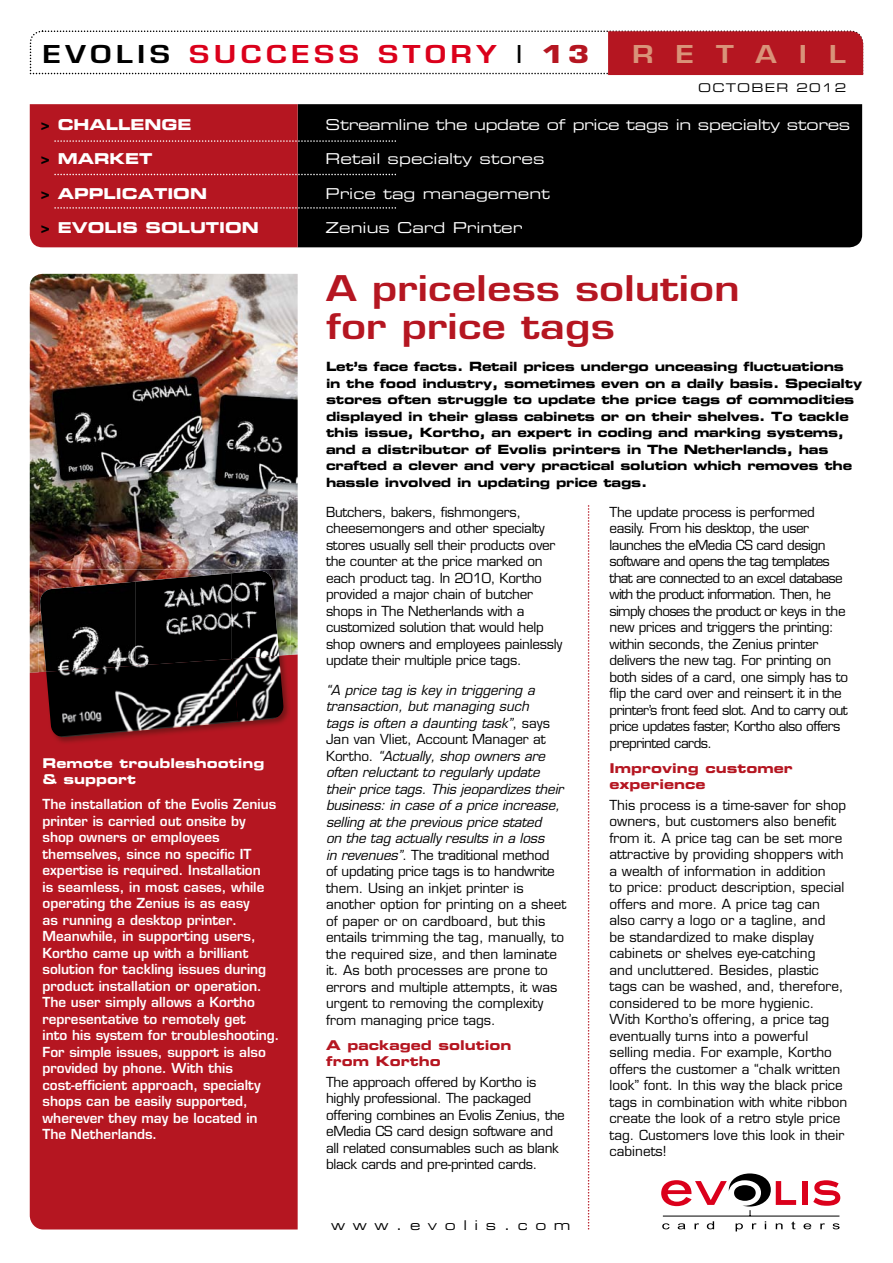
<style>
.page{position:relative;width:893px;height:1263px;background:#fff}
.page>*{position:absolute;margin:0;border:0;box-sizing:border-box;transform-origin:0 0}
.t1{font:600 34.5px/37.5px "Eurostile";color:#b51621;scale:1.25 1}
.t2{font:600 24px "Eurostile";letter-spacing:.145em;color:#db001b;scale:1.25 1}
.t3{font:600 24px "Eurostile";letter-spacing:.73em;color:#d99379;scale:1.25 1}
.t4{font:15px "Eurostile Extended Two";color:#fff}
.t5{font:15px "Eurostile Extended Two";letter-spacing:-.02em;color:#fff}
.t6{font:15px "Eurostile Bold Extended Two";color:#fff}
.t7{font:13.5px/16.5px "Eurostile";color:#000}
.t8{font:600 13.5px/16.5px "Eurostile";color:#fff}
.t9{font:13.5px/16.5px "Eurostile";letter-spacing:-.02em;color:#000}
.t10{font:13.5px/16.5px "Eurostile";letter-spacing:-.04em;color:#000}
.t11{font:13.5px/16.5px "Eurostile Bold Extended Two";color:#b51621}
.t12{font:13.5px/16.5px "Eurostile Bold Extended Two";color:#fff}
.t13{font:13.5px "Eurostile Extended Two";letter-spacing:.56em;color:#000}
.t14{font:12.75px/16.5px "Eurostile Bold Extended Two";letter-spacing:-.02em;color:#000}
.t15{font:12px "Eurostile Extended Two";letter-spacing:.1em;color:#000}
.s1{color:#000}
.s2{font-weight:400;color:#000}
.s3{font-weight:700;color:#b51621}
.s4{font-style:italic}
</style>
<div class="page">
<img style="left:30px;top:274px;width:268px;height:380px">
<div style="left:30px;top:654px;width:268px;height:575px;background:#b51621"></div>
<svg style="left:30px;top:31px;width:833px;height:44px"></svg>
<div style="left:396px;top:104px;width:466px;height:143px;background:#000"></div>
<svg style="left:30px;top:104px;width:366px;height:143px;background:#86131b"></svg>
<div style="left:802px;top:1181px;width:5px;height:24px;background:#db001b"></div>
<svg style="left:813px;top:1180px;width:27px;height:26px"></svg>
<hr style="left:663px;top:1216px;width:176px;height:1px;background:#000">
<svg style="left:661px;top:1173px;width:135px;height:58px"></svg>
<svg style="left:803px;top:1223px;width:8px;height:6px"></svg>
<svg style="left:820px;top:1223px;width:5px;height:6px"></svg>
<svg style="left:833px;top:1223px;width:7px;height:6px"></svg>
<svg style="left:588px;top:505px;width:1px;height:724px"></svg>
<img style="left:39px;top:569px;width:201px;height:52px">
<img style="left:240px;top:569px;width:51px;height:86px">
<img style="left:39px;top:621px;width:1px;height:34px">
<img style="left:39px;top:655px;width:252px;height:89px">
<img style="left:40px;top:582px;width:95px;height:90px">
<img style="left:135px;top:573px;width:96px;height:86px">
<img style="left:231px;top:571px;width:48px;height:88px">
<img style="left:46px;top:659px;width:192px;height:78px">
<img style="left:232px;top:656px;width:51px;height:66px">
<h2 class="t2" style="left:43px;top:40px;width:439px"><span class="s1">EVOLIS</span> SUCCESS STORY <span class="s2">I</span> <span class="s3">13</span></h2>
<h2 class="t3" style="left:632px;top:40px;width:173px">RETAIL</h2>
<p class="t15" style="left:698px;top:80px;width:150px">OCTOBER 2012</p>
<p class="t6" style="left:41px;top:114px;width:152px"><span class="s1">&gt;</span> CHALLENGE</p>
<p class="t5" style="left:326px;top:114px;width:526px">Streamline the update of price tags in specialty stores</p>
<p class="t6" style="left:41px;top:148px;width:113px"><span class="s1">&gt;</span> MARKET</p>
<p class="t4" style="left:326px;top:149px;width:220px">Retail specialty stores</p>
<p class="t6" style="left:41px;top:183px;width:168px"><span class="s1">&gt;</span> APPLICATION</p>
<p class="t4" style="left:326px;top:183px;width:226px">Price tag management</p>
<p class="t6" style="left:41px;top:217px;width:220px"><span class="s1">&gt;</span> EVOLIS SOLUTION</p>
<p class="t4" style="left:326px;top:218px;width:198px">Zenius Card Printer</p>
<p class="t12" style="left:43px;top:754px;width:224px">Remote troubleshooting &amp; support</p>
<p class="t8" style="left:43px;top:796px;width:239px">The installation of the Evolis Zenius printer is carried out onsite by shop owners or employees themselves, since no specific IT expertise is required. Installation<br>is seamless, in most cases, while operating the Zenius is as easy<br>as running a desktop printer.<br>Meanwhile, in supporting users,<br>Kortho came up with a brilliant solution for tackling issues during product installation or operation.<br>The user simply allows a Kortho representative to remotely get<br>into his system for troubleshooting.<br>For simple issues, support is also provided by phone. With this cost-efficient approach, specialty shops can be easily supported, wherever they may be located in<br>The Netherlands.</p>
<h1 class="t1" style="left:326px;top:270px;width:333px">A priceless solution for price tags</h1>
<p class="t14" style="left:326px;top:358px;width:538px">Let’s face facts. Retail prices undergo unceasing fluctuations<br>in the food industry, sometimes even on a daily basis. Specialty stores often struggle to update the price tags of commodities displayed in their glass cabinets or on their shelves. To tackle this issue, Kortho, an expert in coding and marking systems, and a distributor of Evolis printers in The Netherlands, has crafted a clever and very practical solution which removes the hassle involved in updating price tags.</p>
<p class="t9" style="left:326px;top:504px;width:238px">Butchers, bakers, fishmongers, cheesemongers and other specialty stores usually sell their products over the counter at the price marked on each product tag. In 2010, Kortho provided a major chain of butcher shops in The Netherlands with a customized solution that would help shop owners and employees painlessly update their multiple price tags.</p>
<p class="t7" style="left:326px;top:681px;width:242px"><span class="s4">“A price tag is key in triggering a transaction, but managing such<br>tags is often a daunting task”</span>, says Jan van Vliet, Account Manager at Kortho. <span class="s4">“Actually, shop owners are often reluctant to regularly update their price tags. This jeopardizes their business: in case of a price increase, selling at the previous price stated<br>on the tag actually results in a loss<br>in revenues”</span>. The traditional method<br>of updating price tags is to handwrite them. Using an inkjet printer is another option for printing on a sheet of paper or on cardboard, but this entails trimming the tag, manually, to the required size, and then laminate it. As both processes are prone to errors and multiple attempts, it was urgent to removing the complexity from managing price tags.</p>
<p class="t11" style="left:326px;top:1036px;width:187px">A packaged solution from Kortho</p>
<p class="t9" style="left:326px;top:1073px;width:240px">The approach offered by Kortho is highly professional. The packaged offering combines an Evolis Zenius, the eMedia CS card design software and all related consumables such as blank black cards and pre-printed cards.</p>
<p class="t10" style="left:609px;top:503px;width:240px">The update process is performed easily. From his desktop, the user launches the eMedia CS card design software and opens the tag templates that are connected to an excel database with the product information. Then, he simply choses the product or keys in the new prices and triggers the printing: within seconds, the Zenius printer delivers the new tag. For printing on both sides of a card, one simply has to flip the card over and reinsert it in the printer’s front feed slot. And to carry out price updates faster, Kortho also offers preprinted cards.</p>
<p class="t11" style="left:609px;top:759px;width:185px">Improving customer experience</p>
<p class="t7" style="left:609px;top:797px;width:239px">This process is a time-saver for shop owners, but customers also benefit from it. A price tag can be set more attractive by providing shoppers with a wealth of information in addition<br>to price: product description, special offers and more. A price tag can also carry a logo or a tagline, and<br>be standardized to make display cabinets or shelves eye-catching<br>and uncluttered. Besides, plastic tags can be washed, and, therefore, considered to be more hygienic.<br>With Kortho’s offering, a price tag eventually turns into a powerful selling media. For example, Kortho offers the customer a “chalk written look” font. In this way the black price tags in combination with white ribbon create the look of a retro style price tag. Customers love this look in their cabinets!</p>
<p class="t13" style="left:331px;top:1215px;width:241px">www.evolis.com</p>
</div>
